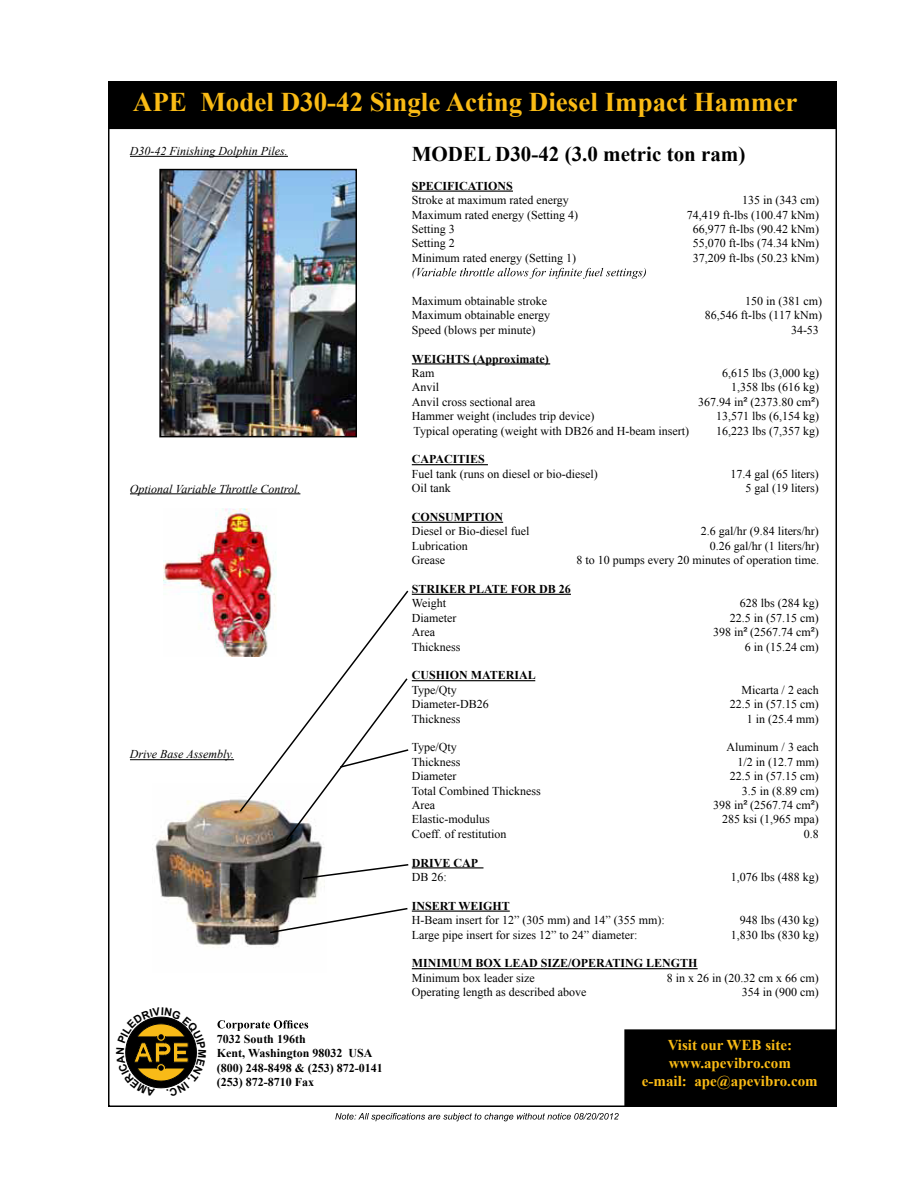
<style>
.page{position:relative;width:918px;height:1188px;background:#fff}
.page>*{position:absolute;margin:0;border:0;box-sizing:border-box;transform-origin:0 0}
.t1{font:700 27px "Times New Roman";color:#fabb15}
.t2{font:700 21px "Times New Roman";color:#000}
.t3{font:700 15px/18px "Times New Roman";color:#fabb15;text-align:center}
.t4{font:12px/14.4px "Times New Roman";color:#000}
.t5{font:700 12px/14.4px "Times New Roman";color:#000}
.t6{font:italic 12px "Times New Roman";color:#000}
.s1{font-family:"Arial"}
</style>
<div class="page">
<svg style="left:217px;top:1020px;width:91px;height:11px"></svg>
<div style="left:625px;top:1030px;width:211px;height:76px;background:#000"></div>
<div style="left:624px;top:1029px;width:213px;height:78px;border:2px solid #000"></div>
<svg style="left:335px;top:1113px;width:284px;height:8px"></svg>
<div style="left:109px;top:82px;width:727px;height:46px;background:#000"></div>
<div style="left:108px;top:81px;width:729px;height:48px;border:2px solid #000"></div>
<img style="left:162px;top:172px;width:192px;height:262px">
<div style="left:159px;top:169px;width:198px;height:268px;border:2px solid #000"></div>
<hr style="left:412px;top:191px;width:101px;height:1px;background:#000">
<hr style="left:412px;top:363px;width:138px;height:1px;background:#000">
<hr style="left:412px;top:464px;width:76px;height:1px;background:#000">
<hr style="left:412px;top:522px;width:91px;height:1px;background:#000">
<hr style="left:412px;top:594px;width:159px;height:1px;background:#000">
<hr style="left:412px;top:680px;width:123px;height:1px;background:#000">
<hr style="left:412px;top:867px;width:71px;height:1px;background:#000">
<hr style="left:412px;top:911px;width:98px;height:1px;background:#000">
<hr style="left:412px;top:968px;width:286px;height:1px;background:#000">
<svg style="left:422px;top:268px;width:224px;height:11px"></svg>
<img style="left:155px;top:799px;width:170px;height:149px">
<img style="left:164px;top:509px;width:113px;height:147px">
<svg style="left:301px;top:863px;width:108px;height:17px"></svg>
<svg style="left:268px;top:907px;width:140px;height:27px"></svg>
<hr style="left:130px;top:494px;width:170px;height:1px;background:#000">
<hr style="left:130px;top:759px;width:104px;height:1px;background:#000">
<hr style="left:130px;top:156px;width:158px;height:1px;background:#000">
<svg style="left:238px;top:589px;width:171px;height:253px"></svg>
<svg style="left:125px;top:1016px;width:72px;height:73px"></svg>
<h1 class="t1" style="left:133px;top:83px;width:666px">APE Model D30-42 Single Acting Diesel Impact Hammer</h1>
<h2 class="t2" style="left:412px;top:139px;width:335px">MODEL D30-42 (3.0 metric ton ram)</h2>
<p class="t5" style="left:412px;top:178px;width:103px">SPECIFICATIONS</p>
<p class="t4" style="left:412px;top:193px;width:159px">Stroke at maximum rated energy</p>
<p class="t4" style="left:742px;top:193px;width:78px">135 in (343 cm)</p>
<p class="t4" style="left:412px;top:207px;width:168px">Maximum rated energy (Setting 4)</p>
<p class="t4" style="left:687px;top:207px;width:134px">74,419 ft-lbs (100.47 kNm)</p>
<p class="t4" style="left:412px;top:222px;width:45px">Setting 3</p>
<p class="t4" style="left:693px;top:222px;width:128px">66,977 ft-lbs (90.42 kNm)</p>
<p class="t4" style="left:412px;top:236px;width:45px">Setting 2</p>
<p class="t4" style="left:693px;top:236px;width:128px">55,070 ft-lbs (74.34 kNm)</p>
<p class="t4" style="left:412px;top:250px;width:166px">Minimum rated energy (Setting 1)</p>
<p class="t4" style="left:693px;top:250px;width:128px">37,209 ft-lbs (50.23 kNm)</p>
<p class="t6" style="left:412px;top:264px;width:13px">(V</p>
<p class="t4" style="left:412px;top:294px;width:140px">Maximum obtainable stroke<br>Maximum obtainable energy</p>
<p class="t4" style="left:705px;top:294px;width:119px;text-align:right">150 in (381 cm)<br>86,546 ft-lbs (117 kNm)</p>
<p class="t4" style="left:412px;top:322px;width:125px">Speed (blows per minute)</p>
<p class="t4" style="left:791px;top:322px;width:29px">34-53</p>
<p class="t5" style="left:412px;top:351px;width:139px">WEIGHTS (Approximate)</p>
<p class="t4" style="left:412px;top:366px;width:24px">Ram</p>
<p class="t4" style="left:722px;top:366px;width:98px">6,615 lbs (3,000 kg)</p>
<p class="t4" style="left:412px;top:380px;width:29px">Anvil</p>
<p class="t4" style="left:731px;top:380px;width:89px">1,358 lbs (616 kg)</p>
<p class="t4" style="left:412px;top:394px;width:125px">Anvil cross sectional area</p>
<p class="t4" style="left:698px;top:394px;width:122px">367.94 in<span class="s1">²</span> (2373.80 cm<span class="s1">²</span>)</p>
<p class="t4" style="left:412px;top:409px;width:184px">Hammer weight (includes trip device)</p>
<p class="t4" style="left:716px;top:409px;width:104px">13,571 lbs (6,154 kg)</p>
<p class="t4" style="left:414px;top:423px;width:277px">Typical operating (weight with DB26 and H-beam insert)</p>
<p class="t4" style="left:716px;top:423px;width:104px">16,223 lbs (7,357 kg)</p>
<p class="t5" style="left:412px;top:452px;width:75px">CAPACITIES</p>
<p class="t4" style="left:412px;top:466px;width:187px">Fuel tank (runs on diesel or bio-diesel)</p>
<p class="t4" style="left:730px;top:466px;width:90px">17.4 gal (65 liters)</p>
<p class="t4" style="left:412px;top:481px;width:40px">Oil tank</p>
<p class="t4" style="left:745px;top:481px;width:75px">5 gal (19 liters)</p>
<p class="t5" style="left:412px;top:509px;width:93px">CONSUMPTION</p>
<p class="t4" style="left:412px;top:524px;width:119px">Diesel or Bio-diesel fuel<br>Lubrication<br>Grease</p>
<p class="t4" style="left:576px;top:524px;width:244px;text-align:right">2.6 gal/hr (9.84 liters/hr)<br>0.26 gal/hr (1 liters/hr)<br>8 to 10 pumps every 20 minutes of operation time.</p>
<p class="t5" style="left:412px;top:581px;width:161px">STRIKER PLATE FOR DB 26</p>
<p class="t4" style="left:412px;top:596px;width:36px">Weight</p>
<p class="t4" style="left:740px;top:596px;width:80px">628 lbs (284 kg)</p>
<p class="t4" style="left:412px;top:610px;width:46px">Diameter</p>
<p class="t4" style="left:730px;top:610px;width:90px">22.5 in (57.15 cm)</p>
<p class="t4" style="left:412px;top:625px;width:25px">Area</p>
<p class="t4" style="left:713px;top:625px;width:107px">398 in<span class="s1">²</span> (2567.74 cm<span class="s1">²</span>)</p>
<p class="t4" style="left:412px;top:639px;width:50px">Thickness</p>
<p class="t4" style="left:745px;top:639px;width:75px">6 in (15.24 cm)</p>
<p class="t5" style="left:412px;top:668px;width:126px">CUSHION MATERIAL</p>
<p class="t4" style="left:412px;top:682px;width:47px">Type/Qty</p>
<p class="t4" style="left:741px;top:682px;width:79px">Micarta / 2 each</p>
<p class="t4" style="left:412px;top:697px;width:79px">Diameter-DB26</p>
<p class="t4" style="left:730px;top:697px;width:90px">22.5 in (57.15 cm)</p>
<p class="t4" style="left:412px;top:711px;width:50px">Thickness</p>
<p class="t4" style="left:747px;top:711px;width:73px">1 in (25.4 mm)</p>
<p class="t4" style="left:412px;top:740px;width:47px">Type/Qty</p>
<p class="t4" style="left:727px;top:740px;width:94px">Aluminum / 3 each</p>
<p class="t4" style="left:412px;top:754px;width:50px">Thickness</p>
<p class="t4" style="left:738px;top:754px;width:83px">1/2 in (12.7 mm)</p>
<p class="t4" style="left:412px;top:769px;width:46px">Diameter</p>
<p class="t4" style="left:730px;top:769px;width:90px">22.5 in (57.15 cm)</p>
<p class="t4" style="left:412px;top:783px;width:130px">Total Combined Thickness</p>
<p class="t4" style="left:742px;top:783px;width:78px">3.5 in (8.89 cm)</p>
<p class="t4" style="left:412px;top:798px;width:25px">Area</p>
<p class="t4" style="left:713px;top:798px;width:107px">398 in<span class="s1">²</span> (2567.74 cm<span class="s1">²</span>)</p>
<p class="t4" style="left:412px;top:812px;width:79px">Elastic-modulus</p>
<p class="t4" style="left:722px;top:812px;width:98px">285 ksi (1,965 mpa)</p>
<p class="t4" style="left:412px;top:826px;width:96px">Coeff. of restitution</p>
<p class="t4" style="left:804px;top:826px;width:16px">0.8</p>
<p class="t5" style="left:412px;top:855px;width:68px">DRIVE CAP</p>
<p class="t4" style="left:412px;top:870px;width:37px">DB 26:</p>
<p class="t4" style="left:731px;top:870px;width:89px">1,076 lbs (488 kg)</p>
<p class="t5" style="left:412px;top:898px;width:100px">INSERT WEIGHT</p>
<p class="t4" style="left:412px;top:913px;width:254px">H-Beam insert for 12” (305 mm) and 14” (355 mm):</p>
<p class="t4" style="left:740px;top:913px;width:80px">948 lbs (430 kg)</p>
<p class="t4" style="left:412px;top:927px;width:227px">Large pipe insert for sizes 12” to 24” diameter:</p>
<p class="t4" style="left:731px;top:927px;width:89px">1,830 lbs (830 kg)</p>
<p class="t5" style="left:412px;top:956px;width:287px">MINIMUM BOX LEAD SIZE/OPERATING LENGTH</p>
<p class="t4" style="left:412px;top:970px;width:124px">Minimum box leader size</p>
<p class="t4" style="left:667px;top:970px;width:153px">8 in x 26 in (20.32 cm x 66 cm)</p>
<p class="t4" style="left:412px;top:985px;width:176px">Operating length as described above</p>
<p class="t4" style="left:742px;top:985px;width:78px">354 in (900 cm)</p>
<p class="t6" style="left:130px;top:143px;width:160px">D30-42 Finishing Dolphin Piles.</p>
<p class="t6" style="left:130px;top:480px;width:172px">Optional Variable Throttle Control.</p>
<p class="t6" style="left:130px;top:746px;width:106px">Drive Base Assembly.</p>
<p class="t5" style="left:217px;top:1031px;width:167px">7032 South 196th<br>Kent, Washington 98032 USA (800) 248-8498 &amp; (253) 872-0141 (253) 872-8710 Fax</p>
<p class="t3" style="left:642px;top:1035px;width:177px">Visit our WEB site: www.apevibro.com<br>e-mail: ape@apevibro.com</p>
</div>
